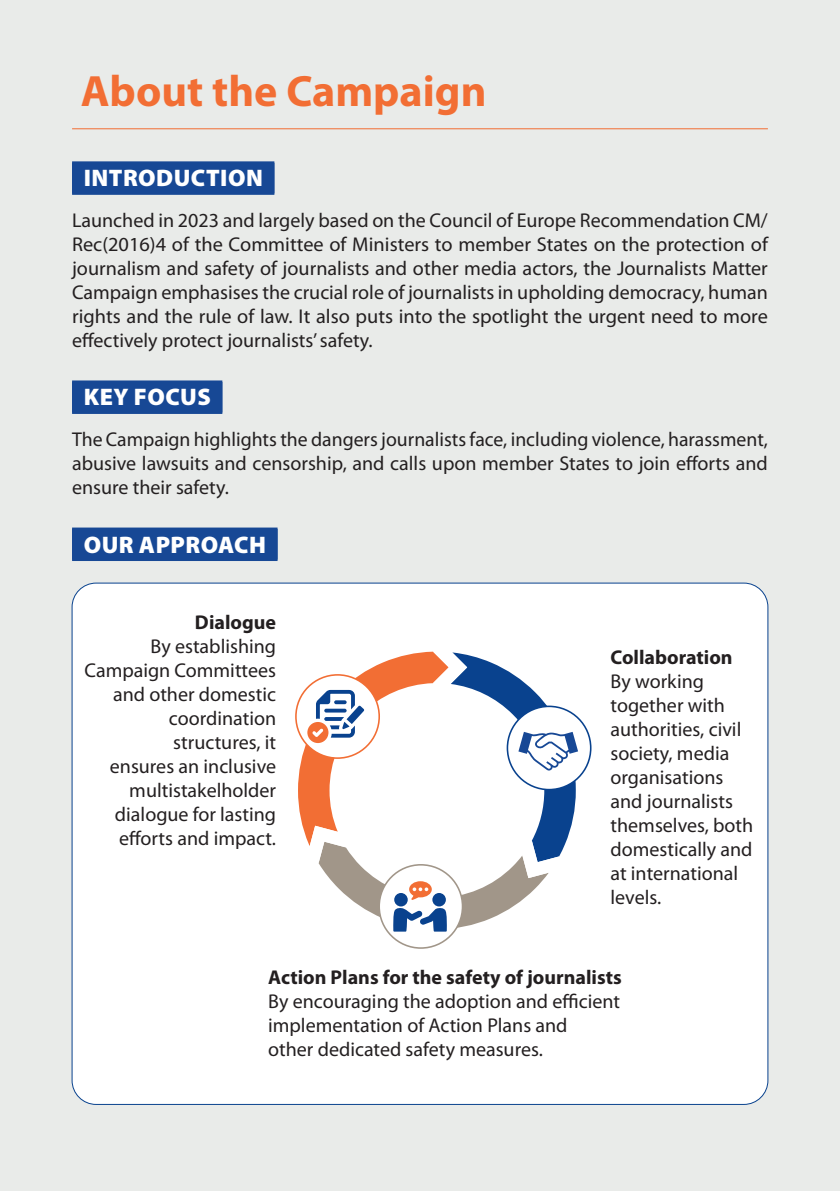
<style>
.page{position:relative;width:840px;height:1191px;background:#fff}
.page>*{position:absolute;margin:0;border:0;box-sizing:border-box;transform-origin:0 0}
.t1{font:700 44px "Myriad Pro";color:#f26e34}
.t2{font:900 24px "Myriad Pro";letter-spacing:.02em;color:#fff}
.t3{font:20px/24px "Myriad Pro";color:#231f20;text-align:justify}
.t4{font:700 20px "Myriad Pro";color:#231f20}
</style>
<div class="page">
<div style="left:0;top:0;width:839px;height:1191px;background:#e9ebe9"></div>
<div style="left:72px;top:583px;width:695px;height:521px;background:#fff;border-radius:24px"></div>
<hr style="left:72px;top:128px;width:695px;height:1px;background:#f26e34">
<div style="left:72px;top:163px;width:202px;height:32px;background:#174895"></div>
<div style="left:72px;top:161px;width:202px;height:32px;background:#174895"></div>
<div style="left:72px;top:382px;width:150px;height:32px;background:#174895"></div>
<div style="left:72px;top:380px;width:150px;height:32px;background:#174895"></div>
<div style="left:72px;top:529px;width:205px;height:32px;background:#174895"></div>
<div style="left:72px;top:527px;width:205px;height:32px;background:#174895"></div>
<svg style="left:298px;top:651px;width:279px;height:280px"></svg>
<div style="left:295px;top:674px;width:85px;height:85px;border:2px solid #f26e34;border-radius:50%"></div>
<h1 class="t1" style="left:81px;top:62px;width:407px">About the Campaign</h1>
<p class="t2" style="left:84px;top:162px;width:181px">INTRODUCTION</p>
<p class="t3" style="left:72px;top:208px;width:697px">Launched in 2023 and largely based on the Council of Europe Recommendation CM/ Rec(2016)4 of the Committee of Ministers to member States on the protection of journalism and safety of journalists and other media actors, the Journalists Matter Campaign emphasises the crucial role of journalists in upholding democracy, human rights and the rule of law. It also puts into the spotlight the urgent need to more effectively protect journalists’ safety.</p>
<p class="t2" style="left:84px;top:381px;width:129px">KEY FOCUS</p>
<p class="t3" style="left:72px;top:427px;width:697px">The Campaign highlights the dangers journalists face, including violence, harassment, abusive lawsuits and censorship, and calls upon member States to join efforts and ensure their safety.</p>
<p class="t2" style="left:84px;top:528px;width:184px">OUR APPROACH</p>
<p class="t4" style="left:195px;top:609px;width:83px">Dialogue</p>
<p class="t3" style="left:84px;top:633px;width:193px;text-align:right">By establishing<br>Campaign Committees and other domestic coordination structures, it<br>ensures an inclusive multistakelholder dialogue for lasting efforts and impact.</p>
<p class="t4" style="left:610px;top:644px;width:124px">Collaboration</p>
<p class="t3" style="left:610px;top:669px;width:144px;text-align:left">By working together with authorities, civil society, media organisations and journalists themselves, both domestically and at international levels.</p>
<p class="t4" style="left:268px;top:964px;width:355px">Action Plans for the safety of journalists</p>
<p class="t3" style="left:268px;top:989px;width:353px;text-align:left">By encouraging the adoption and efficient implementation of Action Plans and<br>other dedicated safety measures.</p>
</div>
